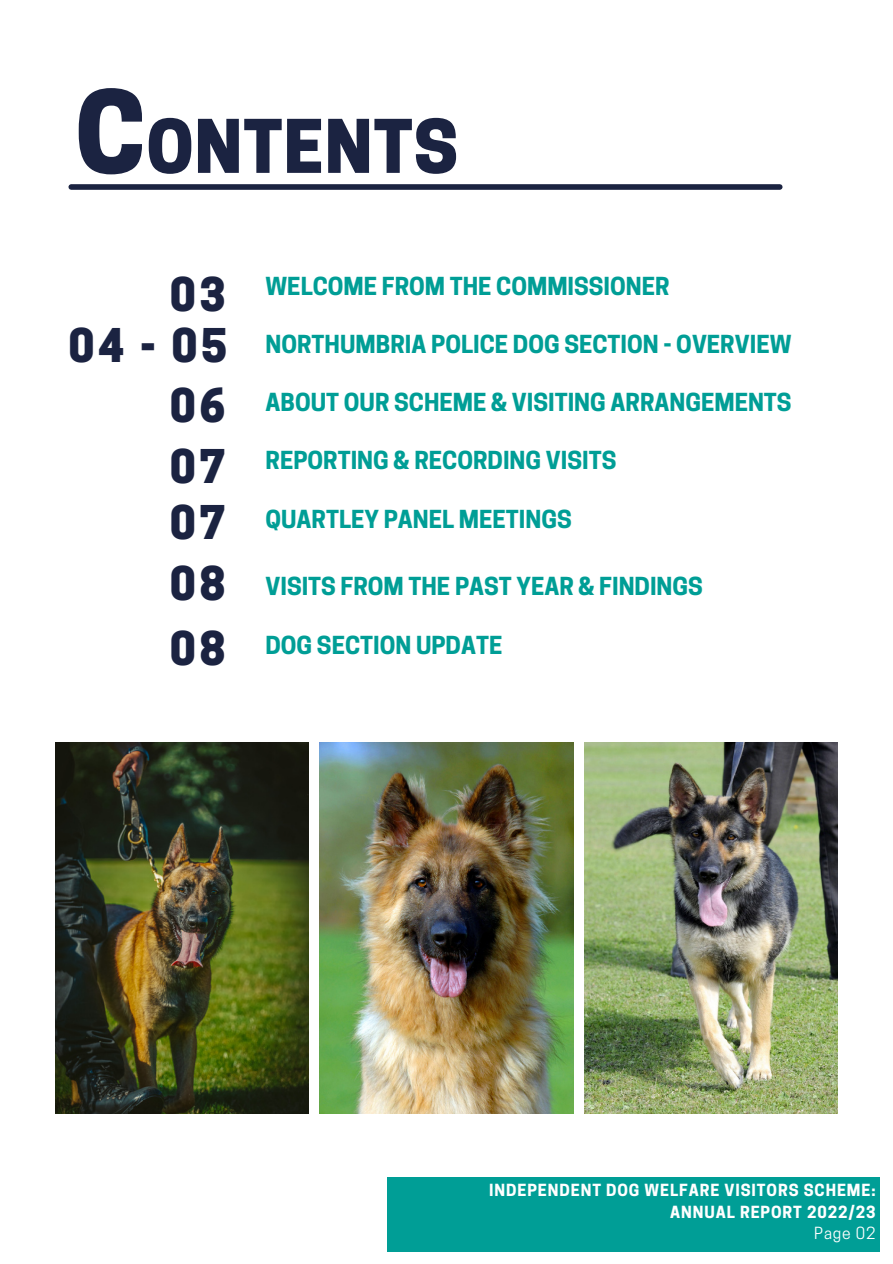
<style>
.page{position:relative;width:893px;height:1264px;background:#fff}
.page>*{position:absolute;margin:0;border:0;box-sizing:border-box;transform-origin:0 0}
.t1{font:800 106.8px "Cooper Hewitt";color:#1b2341}
.t2{font:800 69.3px "Cooper Hewitt";letter-spacing:.015em;color:#1b2341}
.t3{font:800 43.65px "Cooper Hewitt";letter-spacing:.08em;color:#1b2341}
.t4{font:700 23.25px "Cooper Hewitt";color:#009e96}
.t5{font:700 15.75px "Cooper Hewitt";letter-spacing:.06em;color:#fff}
.t6{font:15.75px "Cooper Hewitt";letter-spacing:.06em;color:#fff}
</style>
<div class="page">
<div style="left:387px;top:1176px;width:493px;height:75px;background:#009e96"></div>
<div style="left:71px;top:184px;width:708px;height:6px;background:#1b2341"></div>
<img style="left:56px;top:742px;width:253px;height:371px">
<img style="left:320px;top:742px;width:253px;height:371px">
<img style="left:584px;top:742px;width:253px;height:371px">
<p class="t1" style="left:75px;top:93px;width:72px">C</p>
<p class="t2" style="left:146px;top:121px;width:313px">ONTENTS</p>
<p class="t3" style="left:170px;top:278px;width:57px">03</p>
<p class="t3" style="left:68px;top:329px;width:160px">04 - 05</p>
<p class="t3" style="left:170px;top:389px;width:57px">06</p>
<p class="t4" style="left:265px;top:278px;width:405px">WELCOME FROM THE COMMISSIONER</p>
<p class="t4" style="left:265px;top:336px;width:527px">NORTHUMBRIA POLICE DOG SECTION - OVERVIEW</p>
<p class="t4" style="left:265px;top:394px;width:527px">ABOUT OUR SCHEME &amp; VISITING ARRANGEMENTS</p>
<p class="t3" style="left:170px;top:450px;width:57px">07</p>
<p class="t3" style="left:170px;top:506px;width:57px">07</p>
<p class="t4" style="left:265px;top:510px;width:308px">QUARTLEY PANEL MEETINGS</p>
<p class="t4" style="left:265px;top:451px;width:352px">REPORTING &amp; RECORDING VISITS</p>
<p class="t3" style="left:170px;top:567px;width:57px">08</p>
<p class="t3" style="left:170px;top:632px;width:57px">08</p>
<p class="t4" style="left:265px;top:577px;width:439px">VISITS FROM THE PAST YEAR &amp; FINDINGS</p>
<p class="t4" style="left:265px;top:636px;width:238px">DOG SECTION UPDATE</p>
<p class="t5" style="left:489px;top:1184px;width:388px">INDEPENDENT DOG WELFARE VISITORS SCHEME:</p>
<p class="t5" style="left:670px;top:1205px;width:207px">ANNUAL REPORT 2022/23</p>
<p class="t6" style="left:814px;top:1226px;width:63px">Page 02</p>
</div>
